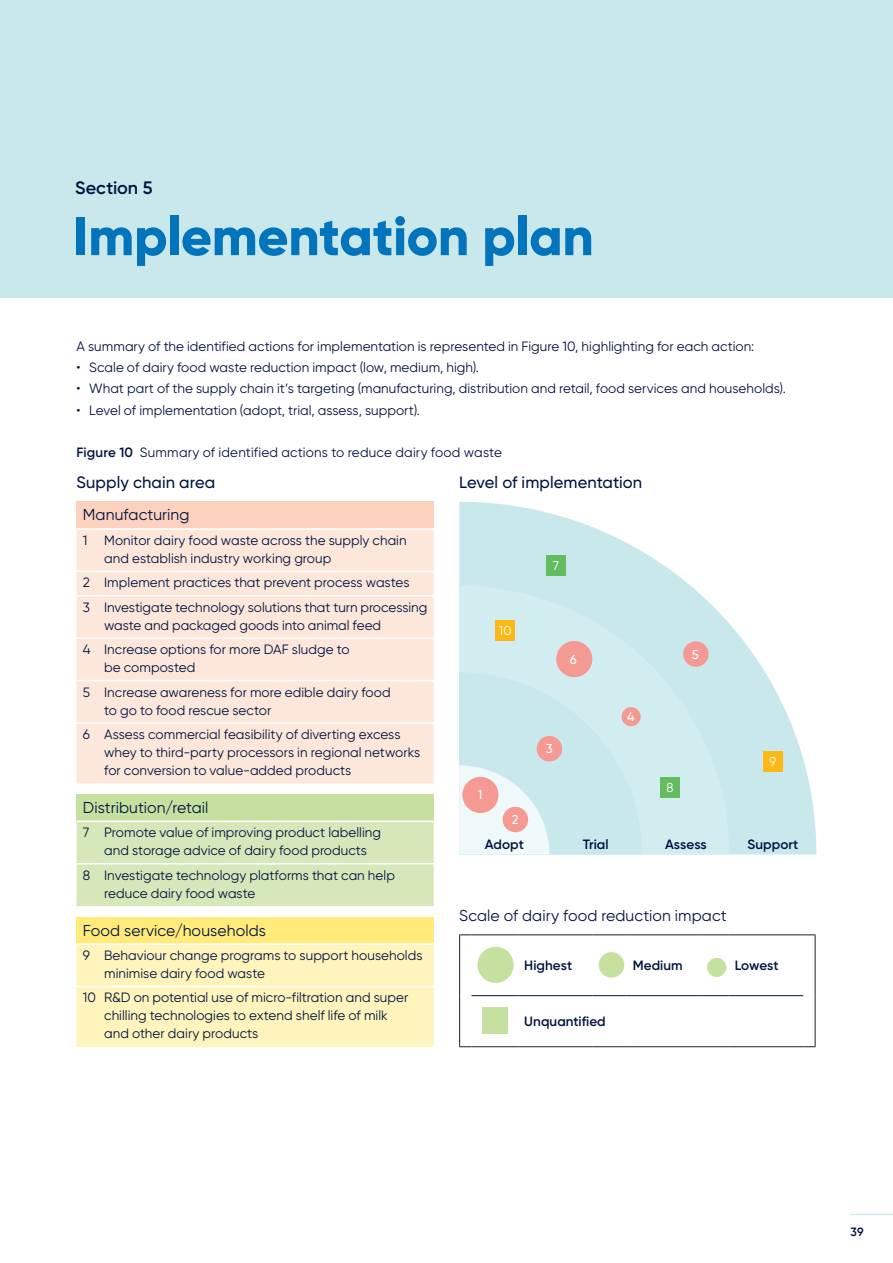
<style>
.page{position:relative;width:893px;height:1263px;background:#fff}
.page>*{position:absolute;margin:0;border:0;box-sizing:border-box;transform-origin:0 0}
.Section_heading_01{font:800 54px "Gilroy";letter-spacing:-.01em;color:#0174bc}
.Subhead_01{font:600 18px "Gilroy";color:#001340}
.Subhead_02{font:500 16.5px "Gilroy";letter-spacing:.005em;color:#001340}
.Subhead_03{font:15.75px "Gilroy";letter-spacing:.005em;color:#001340}
.Body_copy{font:13.5px/18px "Gilroy";color:#001340}
.Figure_title{font:13.5px "Gilroy";letter-spacing:.015em;color:#001340}
.Body_copy_BOLD{font:600 13.5px "Gilroy";letter-spacing:.005em;color:#001340}
.Body_copy-2{font:500 12.9px "Gilroy";color:#fff}
.Body_copy-3{font:12.9px "Gilroy";color:#fff}
.t1{font:600 12px "Gilroy";color:#001340}
.s1{font-weight:600}
</style>
<div class="page">
<div style="left:0;top:0;width:893px;height:298px;background:#c8e8ec"></div>
<div style="left:77px;top:502px;width:357px;height:27px;background:#fcd2be"></div>
<div style="left:77px;top:530px;width:357px;height:253px;background:#fde7db"></div>
<div style="left:77px;top:794px;width:357px;height:27px;background:#c6e09f"></div>
<div style="left:77px;top:917px;width:357px;height:27px;background:#ffea7a"></div>
<hr style="left:77px;top:528px;width:21px;height:2px;background:#fff">
<hr style="left:98px;top:528px;width:336px;height:2px;background:#fff">
<svg style="left:77px;top:571px;width:21px;height:1px"></svg>
<hr style="left:98px;top:571px;width:336px;height:1px;background:#fff">
<svg style="left:77px;top:595px;width:21px;height:1px"></svg>
<hr style="left:98px;top:595px;width:336px;height:1px;background:#fff">
<hr style="left:77px;top:637px;width:21px;height:2px;background:#fff">
<hr style="left:98px;top:637px;width:336px;height:2px;background:#fff">
<svg style="left:77px;top:680px;width:21px;height:1px"></svg>
<hr style="left:98px;top:680px;width:336px;height:1px;background:#fff">
<hr style="left:77px;top:722px;width:21px;height:2px;background:#fff">
<hr style="left:98px;top:722px;width:336px;height:2px;background:#fff">
<hr style="left:77px;top:820px;width:21px;height:2px;background:#fff">
<hr style="left:98px;top:820px;width:336px;height:2px;background:#fff">
<div style="left:77px;top:821px;width:357px;height:85px;background:#d6e8ba"></div>
<hr style="left:98px;top:863px;width:336px;height:1px;background:#fff">
<hr style="left:77px;top:943px;width:21px;height:2px;background:#fff">
<hr style="left:98px;top:943px;width:336px;height:2px;background:#fff">
<div style="left:77px;top:944px;width:357px;height:103px;background:#fff4bb"></div>
<hr style="left:98px;top:986px;width:336px;height:1px;background:#fff">
<svg style="left:459px;top:502px;width:357px;height:352px"></svg>
<svg style="left:459px;top:586px;width:270px;height:268px;background:#ceebee"></svg>
<svg style="left:459px;top:672px;width:183px;height:182px;background:#d0ebee"></svg>
<div style="left:462px;top:777px;width:37px;height:36px;background:#f59993;border-radius:50%"></div>
<div style="left:556px;top:641px;width:36px;height:36px;background:#f59993;border-radius:50%"></div>
<div style="left:503px;top:807px;width:25px;height:25px;background:#f59993;border-radius:50%"></div>
<div style="left:537px;top:736px;width:25px;height:25px;background:#f59993;border-radius:50%"></div>
<div style="left:683px;top:641px;width:26px;height:26px;background:#f59993;border-radius:50%"></div>
<div style="left:621px;top:707px;width:20px;height:19px;background:#f59993;border-radius:50%"></div>
<div style="left:546px;top:555px;width:20px;height:21px;background:#63bd60"></div>
<div style="left:660px;top:777px;width:20px;height:20px;background:#63bd60"></div>
<div style="left:763px;top:751px;width:20px;height:21px;background:#fcb814"></div>
<div style="left:495px;top:621px;width:20px;height:20px;background:#fcb814"></div>
<hr style="left:471px;top:995px;width:47px;height:1px;background:#001340">
<hr style="left:518px;top:995px;width:75px;height:1px;background:#001340">
<hr style="left:593px;top:995px;width:34px;height:1px;background:#001340">
<hr style="left:627px;top:995px;width:74px;height:1px;background:#001340">
<svg style="left:701px;top:995px;width:28px;height:1px"></svg>
<hr style="left:729px;top:995px;width:74px;height:1px;background:#001340">
<svg style="left:459px;top:934px;width:12px;height:1px"></svg>
<hr style="left:459px;top:935px;width:1px;height:61px;background:#231f20">
<hr style="left:471px;top:934px;width:47px;height:1px;background:#231f20">
<hr style="left:518px;top:934px;width:75px;height:1px;background:#231f20">
<hr style="left:593px;top:934px;width:34px;height:1px;background:#231f20">
<hr style="left:627px;top:934px;width:74px;height:1px;background:#231f20">
<svg style="left:701px;top:934px;width:28px;height:1px"></svg>
<hr style="left:729px;top:934px;width:74px;height:1px;background:#231f20">
<svg style="left:803px;top:934px;width:12px;height:1px"></svg>
<hr style="left:815px;top:935px;width:1px;height:61px;background:#231f20">
<hr style="left:459px;top:996px;width:1px;height:50px;background:#231f20">
<hr style="left:815px;top:996px;width:1px;height:50px;background:#231f20">
<svg style="left:459px;top:1046px;width:12px;height:1px"></svg>
<hr style="left:471px;top:1046px;width:47px;height:1px;background:#231f20">
<hr style="left:518px;top:1046px;width:75px;height:1px;background:#231f20">
<hr style="left:593px;top:1046px;width:34px;height:1px;background:#231f20">
<hr style="left:627px;top:1046px;width:74px;height:1px;background:#231f20">
<svg style="left:701px;top:1046px;width:28px;height:1px"></svg>
<hr style="left:729px;top:1046px;width:74px;height:1px;background:#231f20">
<svg style="left:803px;top:1046px;width:12px;height:1px"></svg>
<div style="left:477px;top:947px;width:37px;height:36px;background:#c6e09f;border-radius:50%"></div>
<div style="left:599px;top:952px;width:25px;height:25px;background:#c6e09f;border-radius:50%"></div>
<div style="left:707px;top:958px;width:19px;height:19px;background:#c6e09f;border-radius:50%"></div>
<div style="left:482px;top:1007px;width:25px;height:27px;background:#c6e09f"></div>
<hr style="left:850px;top:1214px;width:43px;height:1px;background:#c8e8ec">
<p class="Subhead_01" style="left:75px;top:177px;width:79px">Section 5</p>
<p class="Section_heading_01" style="left:73px;top:202px;width:522px">Implementation plan</p>
<p class="Body_copy" style="left:77px;top:337px;width:679px">A summary of the identified actions for implementation is represented in Figure 10, highlighting for each action:</p>
<p class="Body_copy" style="left:77px;top:358px;width:404px">• Scale of dairy food waste reduction impact (low, medium, high).</p>
<p class="Body_copy" style="left:77px;top:379px;width:711px">• What part of the supply chain it’s targeting (manufacturing, distribution and retail, food services and households).</p>
<p class="Body_copy" style="left:77px;top:401px;width:345px">• Level of implementation (adopt, trial, assess, support).</p>
<p class="Figure_title" style="left:77px;top:444px;width:427px"><span class="s1">Figure 10</span> Summary of identified actions to reduce dairy food waste</p>
<p class="Subhead_02" style="left:77px;top:472px;width:140px">Supply chain area</p>
<p class="Subhead_03" style="left:83px;top:505px;width:108px">Manufacturing</p>
<p class="Body_copy" style="left:83px;top:531px;width:6px">1</p>
<p class="Body_copy" style="left:104px;top:531px;width:304px">Monitor dairy food waste across the supply chain and establish industry working group</p>
<p class="Body_copy" style="left:83px;top:573px;width:9px">2</p>
<p class="Body_copy" style="left:104px;top:573px;width:307px">Implement practices that prevent process wastes</p>
<p class="Body_copy" style="left:83px;top:598px;width:9px">3</p>
<p class="Body_copy" style="left:104px;top:598px;width:325px">Investigate technology solutions that turn processing waste and packaged goods into animal feed</p>
<p class="Body_copy" style="left:83px;top:640px;width:9px">4</p>
<p class="Body_copy" style="left:104px;top:640px;width:247px">Increase options for more DAF sludge to be composted</p>
<p class="Body_copy" style="left:83px;top:683px;width:9px">5</p>
<p class="Body_copy" style="left:104px;top:683px;width:288px">Increase awareness for more edible dairy food to go to food rescue sector</p>
<p class="Body_copy" style="left:83px;top:725px;width:9px">6</p>
<p class="Body_copy" style="left:104px;top:725px;width:318px">Assess commercial feasibility of diverting excess whey to third-party processors in regional networks for conversion to value-added products</p>
<p class="Subhead_03" style="left:83px;top:798px;width:127px">Distribution/retail</p>
<p class="Body_copy" style="left:83px;top:823px;width:8px">7</p>
<p class="Body_copy" style="left:104px;top:823px;width:278px">Promote value of improving product labelling and storage advice of dairy food products</p>
<p class="Body_copy" style="left:83px;top:866px;width:9px">8</p>
<p class="Body_copy" style="left:104px;top:866px;width:292px">Investigate technology platforms that can help reduce dairy food waste</p>
<p class="Subhead_03" style="left:83px;top:920px;width:185px">Food service/households</p>
<p class="Body_copy" style="left:83px;top:946px;width:9px">9</p>
<p class="Body_copy" style="left:104px;top:946px;width:320px">Behaviour change programs to support households minimise dairy food waste</p>
<p class="Body_copy" style="left:83px;top:988px;width:15px">10</p>
<p class="Body_copy" style="left:104px;top:988px;width:306px">R&amp;D on potential use of micro-filtration and super chilling technologies to extend shelf life of milk and other dairy products</p>
<p class="Subhead_02" style="left:459px;top:472px;width:184px">Level of implementation</p>
<p class="Body_copy-3" style="left:553px;top:558px;width:8px">7</p>
<p class="Body_copy-3" style="left:499px;top:623px;width:14px">10</p>
<p class="Body_copy-2" style="left:692px;top:646px;width:8px">5</p>
<p class="Body_copy-2" style="left:570px;top:651px;width:8px">6</p>
<p class="Body_copy-2" style="left:627px;top:709px;width:9px">4</p>
<p class="Body_copy-2" style="left:546px;top:741px;width:8px">3</p>
<p class="Body_copy-3" style="left:770px;top:754px;width:8px">9</p>
<p class="Body_copy-3" style="left:666px;top:779px;width:9px">8</p>
<p class="Body_copy-2" style="left:478px;top:787px;width:6px">1</p>
<p class="Body_copy-2" style="left:512px;top:811px;width:8px">2</p>
<p class="Body_copy_BOLD" style="left:485px;top:835px;width:41px">Adopt</p>
<p class="Body_copy_BOLD" style="left:583px;top:835px;width:27px">Trial</p>
<p class="Body_copy_BOLD" style="left:665px;top:835px;width:43px">Assess</p>
<p class="Body_copy_BOLD" style="left:747px;top:835px;width:52px">Support</p>
<p class="Subhead_03" style="left:459px;top:906px;width:269px">Scale of dairy food reduction impact</p>
<p class="Body_copy_BOLD" style="left:524px;top:957px;width:49px">Highest</p>
<p class="Body_copy_BOLD" style="left:633px;top:957px;width:51px">Medium</p>
<p class="Body_copy_BOLD" style="left:735px;top:957px;width:45px">Lowest</p>
<p class="Body_copy_BOLD" style="left:524px;top:1013px;width:83px">Unquantified</p>
<p class="t1" style="left:850px;top:1224px;width:15px">39</p>
</div>
